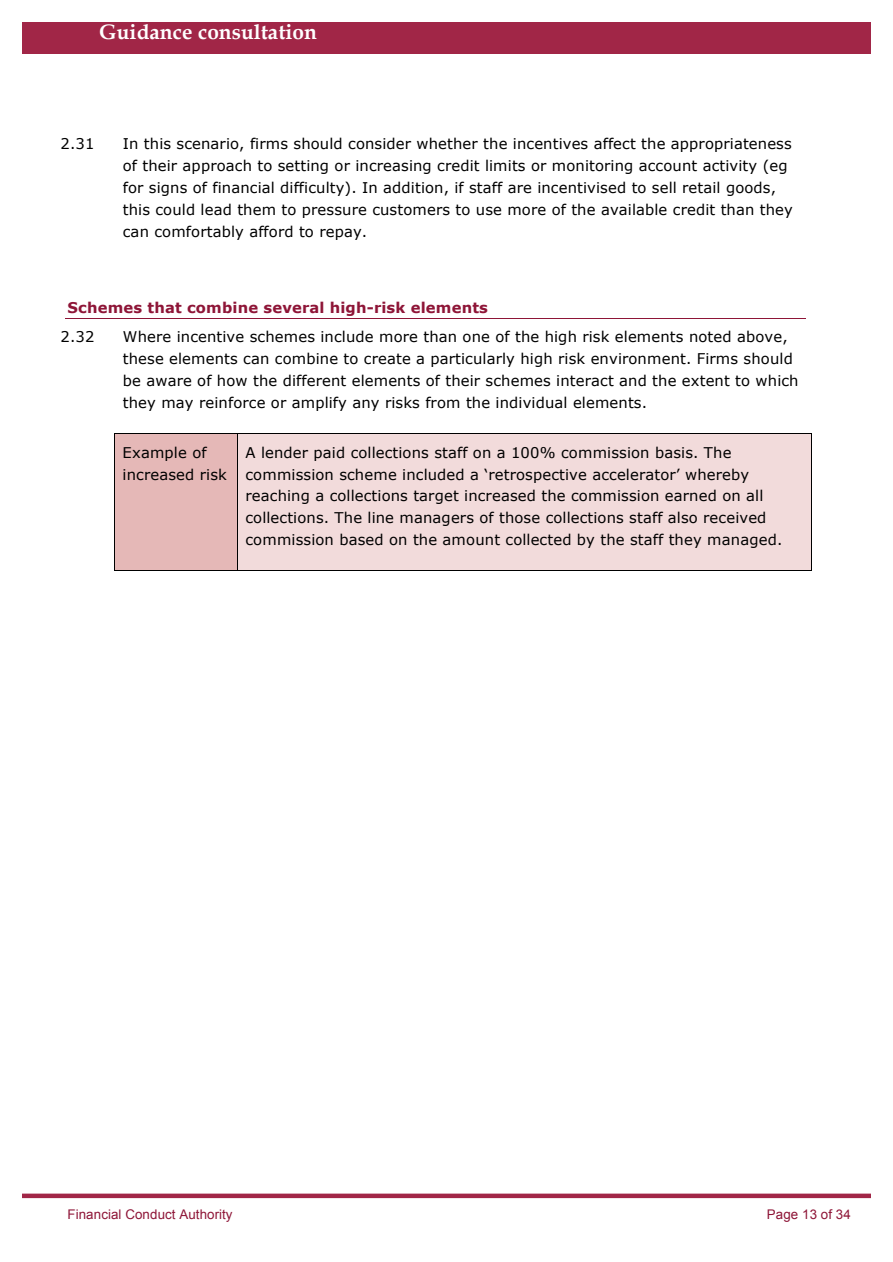
<style>
.page{position:relative;width:893px;height:1262px;background:#fff}
.page>*{position:absolute;margin:0;border:0;box-sizing:border-box;transform-origin:0 0}
.t1{font:700 20.85px "Book Antiqua";letter-spacing:.005em;color:#fff}
.t2{font:14.7px/21.9px "Verdana";letter-spacing:.01em;color:#000}
.t3{font:700 14.7px "Verdana";letter-spacing:.01em;color:#8e1537}
.t4{font:13.35px "Arial";letter-spacing:.01em;color:#8e1537}
</style>
<div class="page">
<div style="left:22px;top:1193px;width:848px;height:5px;background:#a12647"></div>
<div style="left:22px;top:22px;width:848px;height:32px;background:#a12647"></div>
<hr style="left:65px;top:318px;width:740px;height:1px;background:#8e1537">
<div style="left:115px;top:434px;width:122px;height:136px;background:#e5b8b7"></div>
<div style="left:238px;top:434px;width:573px;height:136px;background:#f2dbdb"></div>
<hr style="left:115px;top:433px;width:122px;height:1px;background:#000">
<hr style="left:238px;top:433px;width:573px;height:1px;background:#000">
<hr style="left:114px;top:434px;width:1px;height:136px;background:#000">
<hr style="left:115px;top:570px;width:122px;height:1px;background:#000">
<hr style="left:237px;top:434px;width:1px;height:136px;background:#000">
<hr style="left:238px;top:570px;width:573px;height:1px;background:#000">
<hr style="left:811px;top:434px;width:1px;height:136px;background:#000">
<h1 class="t1" style="left:99px;top:20px;width:219px">Guidance consultation</h1>
<h1 class="t1" style="left:69px;top:25px;width:219px">Guidance consultation</h1>
<p class="t2" style="left:60px;top:132px;width:35px">2.31</p>
<p class="t2" style="left:123px;top:132px;width:671px">In this scenario, firms should consider whether the incentives affect the appropriateness of their approach to setting or increasing credit limits or monitoring account activity (eg for signs of financial difficulty). In addition, if staff are incentivised to sell retail goods, this could lead them to pressure customers to use more of the available credit than they can comfortably afford to repay.</p>
<p class="t3" style="left:68px;top:298px;width:422px">Schemes that combine several high-risk elements</p>
<p class="t2" style="left:60px;top:325px;width:35px">2.32</p>
<p class="t2" style="left:123px;top:325px;width:677px">Where incentive schemes include more than one of the high risk elements noted above, these elements can combine to create a particularly high risk environment. Firms should be aware of how the different elements of their schemes interact and the extent to which they may reinforce or amplify any risks from the individual elements.</p>
<p class="t2" style="left:123px;top:441px;width:106px">Example of increased risk</p>
<p class="t2" style="left:245px;top:441px;width:538px">A lender paid collections staff on a 100% commission basis. The commission scheme included a ‘retrospective accelerator’ whereby reaching a collections target increased the commission earned on all collections. The line managers of those collections staff also received commission based on the amount collected by the staff they managed.</p>
<p class="t4" style="left:68px;top:1206px;width:167px">Financial Conduct Authority</p>
<p class="t4" style="left:766px;top:1206px;width:85px">Page 13 of 34</p>
</div>
